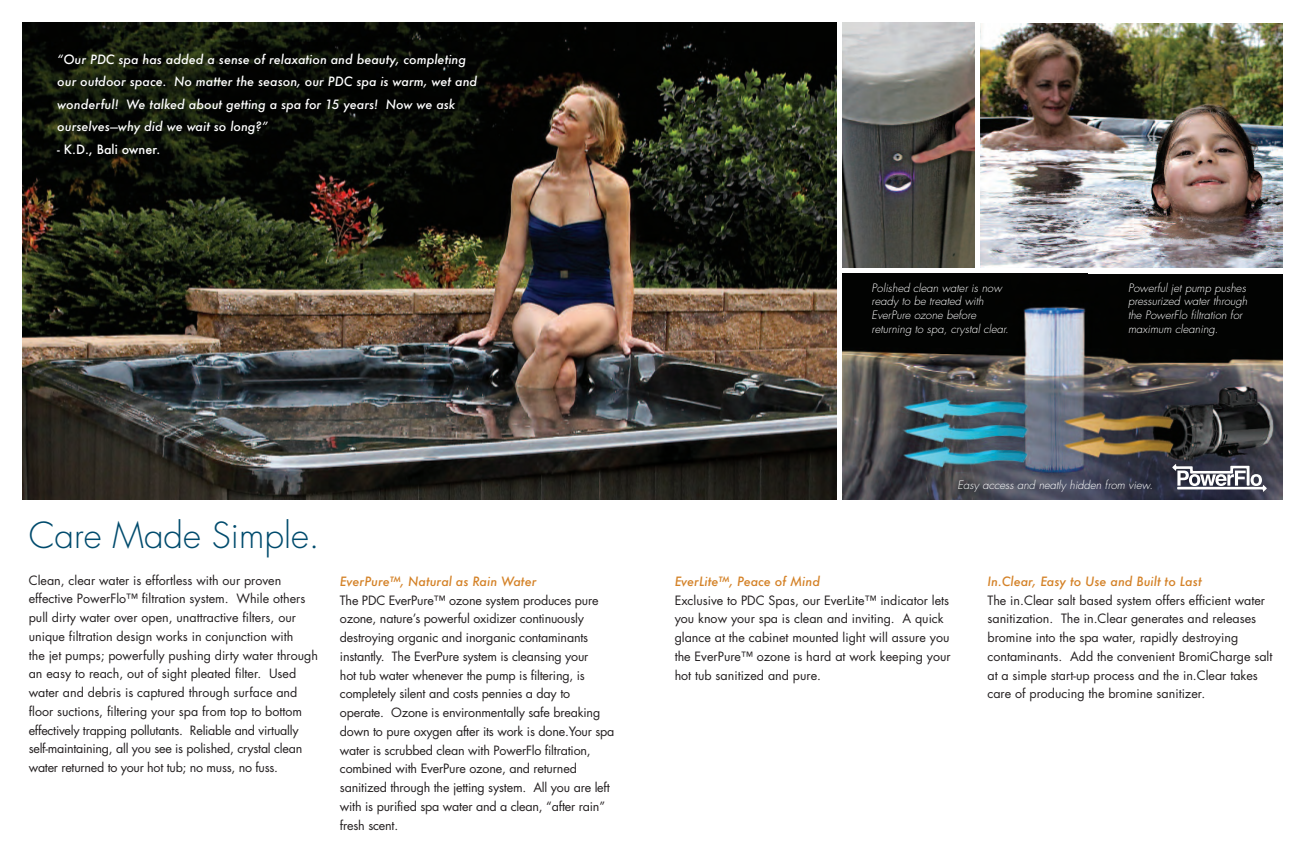
<style>
.page{position:relative;width:1305px;height:855px;background:#fff}
.page>*{position:absolute;margin:0;border:0;box-sizing:border-box;transform-origin:0 0}
.t1{font:300 35px "Futura";color:#004b6d}
.t2{font:12.5px/18.8px "Futura";color:#231f20}
.t3{font:italic 500 12.5px/22.5px "Futura";color:#fff}
.t4{font:italic 500 12.5px "Futura";color:#d48228}
.t5{font:500 12.5px "Futura";color:#fff}
.t6{font:italic 300 11.25px/13.8px "Futura";color:#fff}
</style>
<div class="page">
<img style="left:22px;top:22px;width:815px;height:477px">
<img style="left:843px;top:22px;width:131px;height:246px">
<img style="left:980px;top:24px;width:302px;height:244px">
<img style="left:843px;top:274px;width:439px;height:225px">
<svg style="left:1172px;top:464px;width:95px;height:28px"></svg>
<p class="t3" style="left:57px;top:48px;width:422px">“Our PDC spa has added a sense of relaxation and beauty, completing our outdoor space. No matter the season, our PDC spa is warm, wet and wonderful! We talked about getting a spa for 15 years! Now we ask ourselves—why did we wait so long?”</p>
<p class="t5" style="left:57px;top:142px;width:104px">- K.D., Bali owner.</p>
<p class="t6" style="left:872px;top:282px;width:138px">Polished clean water is now ready to be treated with<br>EverPure ozone before returning to spa, crystal clear.</p>
<p class="t6" style="left:1128px;top:282px;width:121px">Powerful jet pump pushes pressurized water through the PowerFlo filtration for maximum cleaning.</p>
<p class="t6" style="left:958px;top:478px;width:197px">Easy access and neatly hidden from view.</p>
<h1 class="t1" style="left:29px;top:520px;width:293px">Care Made Simple.</h1>
<p class="t2" style="left:29px;top:572px;width:291px">Clean, clear water is effortless with our proven effective PowerFlo™ filtration system. While others pull dirty water over open, unattractive filters, our unique filtration design works in conjunction with<br>the jet pumps; powerfully pushing dirty water through an easy to reach, out of sight pleated filter. Used water and debris is captured through surface and floor suctions, filtering your spa from top to bottom effectively trapping pollutants. Reliable and virtually self-maintaining, all you see is polished, crystal clean water returned to your hot tub; no muss, no fuss.</p>
<p class="t4" style="left:675px;top:574px;width:147px">EverLite™, Peace of Mind</p>
<p class="t4" style="left:340px;top:574px;width:198px">EverPure™, Natural as Rain Water</p>
<p class="t2" style="left:340px;top:592px;width:276px">The PDC EverPure™ ozone system produces pure ozone, nature’s powerful oxidizer continuously destroying organic and inorganic contaminants instantly. The EverPure system is cleansing your<br>hot tub water whenever the pump is filtering, is completely silent and costs pennies a day to operate. Ozone is environmentally safe breaking down to pure oxygen after its work is done.Your spa water is scrubbed clean with PowerFlo filtration, combined with EverPure ozone, and returned sanitized through the jetting system. All you are left with is purified spa water and a clean, “after rain” fresh scent.</p>
<p class="t2" style="left:675px;top:592px;width:278px">Exclusive to PDC Spas, our EverLite™ indicator lets you know your spa is clean and inviting. A quick glance at the cabinet mounted light will assure you the EverPure™ ozone is hard at work keeping your hot tub sanitized and pure.</p>
<p class="t4" style="left:988px;top:574px;width:216px">In.Clear, Easy to Use and Built to Last</p>
<p class="t2" style="left:988px;top:592px;width:286px">The in.Clear salt based system offers efficient water sanitization. The in.Clear generates and releases bromine into the spa water, rapidly destroying contaminants. Add the convenient BromiCharge salt at a simple start-up process and the in.Clear takes care of producing the bromine sanitizer.</p>
</div>
